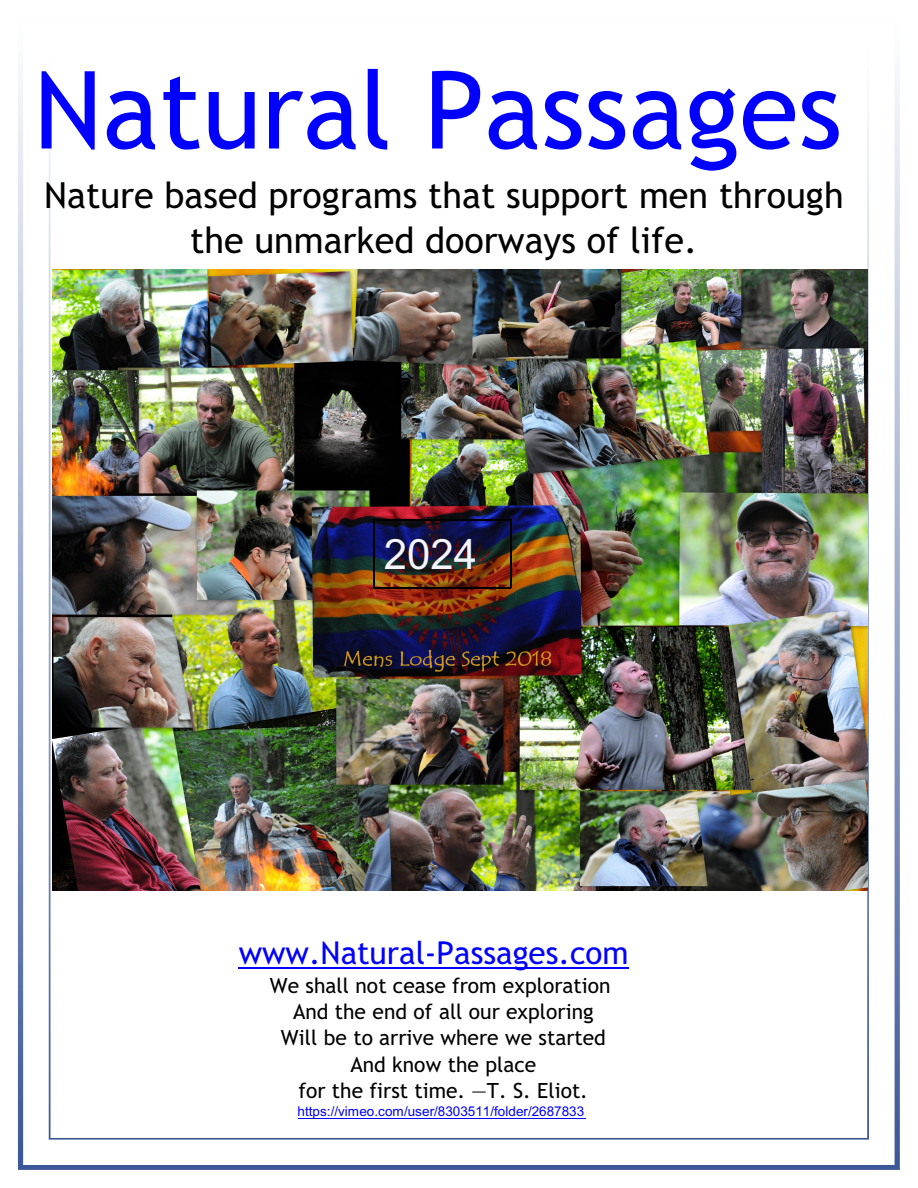
<style>
.page{position:relative;width:918px;height:1188px;background:#fff}
.page>*{position:absolute;margin:0;border:0;box-sizing:border-box;transform-origin:0 0}
.t1{font:108px "Trebuchet MS";color:#00f}
.t2{font:42px "Arial";color:#f5f5ff}
.t3{font:36px/45px "Trebuchet MS";color:#000;text-align:center}
.t4{font:31.5px "Trebuchet MS";color:#00f}
.t5{font:21px/26.2px "Trebuchet MS";color:#000;text-align:center}
.t6{font:13.5px "Arial";color:#00f}
</style>
<div class="page">
<img style="left:18px;top:80px;width:882px;height:1090px">
<img style="left:49px;top:80px;width:820px;height:1060px">
<img style="left:52px;top:270px;width:815px;height:621px">
<hr style="left:373px;top:519px;width:2px;height:69px;background:#000">
<hr style="left:510px;top:519px;width:1px;height:69px;background:#000">
<hr style="left:373px;top:519px;width:138px;height:2px;background:#000">
<hr style="left:373px;top:587px;width:138px;height:1px;background:#000">
<hr style="left:239px;top:967px;width:390px;height:2px;background:#00f">
<hr style="left:298px;top:1118px;width:288px;height:1px;background:#00f">
<h1 class="t1" style="left:34px;top:69px;width:810px">Natural Passages</h1>
<h3 class="t3" style="left:44px;top:176px;width:801px">Nature based programs that support men through the unmarked doorways of life.</h3>
<h2 class="t2" style="left:384px;top:538px;width:95px">2024</h2>
<h3 class="t4" style="left:239px;top:940px;width:391px">www.Natural-Passages.com</h3>
<p class="t5" style="left:270px;top:974px;width:342px">We shall not cease from exploration<br>And the end of all our exploring<br>Will be to arrive where we started<br>And know the place<br>for the first time. —T. S. Eliot.</p>
<p class="t6" style="left:298px;top:1106px;width:288px">https://vimeo.com/user/8303511/folder/2687833</p>
</div>
